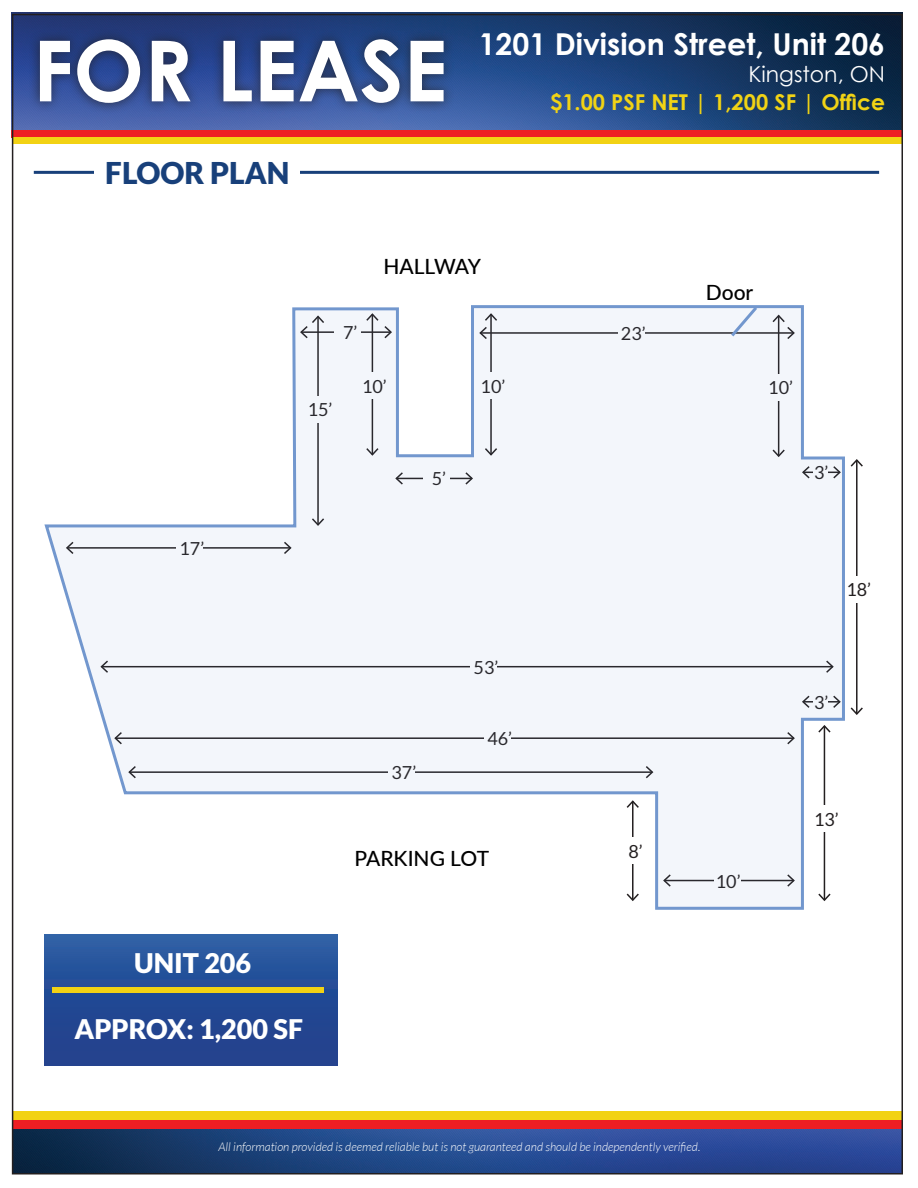
<style>
.page{position:relative;width:918px;height:1188px;background:#fff}
.page>*{position:absolute;margin:0;border:0;box-sizing:border-box;transform-origin:0 0}
.t1{font:700 84.3px "Century Gothic";color:#fff}
.t2{font:700 30.15px "Century Gothic";color:#fff}
.t3{font:900 30px "Lato";color:#18407a}
.t4{font:900 27px "Lato";color:#fff}
.t5{font:21.9px "Century Gothic";color:#fff}
.t6{font:700 21.75px "Century Gothic";color:#f1d315}
.t7{font:500 21px "Lato";color:#000}
.t8{font:500 21px "Lato";letter-spacing:-.02em;color:#000}
.t9{font:18px "Lato";color:#231f20}
.t10{font:italic 300 12px "Lato";color:#fff}
</style>
<div class="page">
<img style="left:12px;top:12px;width:891px;height:118px">
<div style="left:12px;top:130px;width:890px;height:9px;background:#ee1e23"></div>
<div style="left:12px;top:137px;width:890px;height:7px;background:#f2d214"></div>
<img style="left:15px;top:1129px;width:885px;height:42px">
<div style="left:13px;top:1120px;width:889px;height:9px;background:#ee1e23"></div>
<div style="left:13px;top:1111px;width:889px;height:9px;background:#f2d214"></div>
<hr style="left:34px;top:171px;width:845px;height:3px;background:#18407a">
<div style="left:95px;top:160px;width:205px;height:33px;background:#fff"></div>
<div style="left:28px;top:28px;width:428px;height:86px;background:#231f20;opacity:.75"></div>
<div style="left:45px;top:934px;width:293px;height:132px;background:linear-gradient(to bottom,#2f5fa0,#223e88)"></div>
<img style="left:53px;top:988px;width:271px;height:4px">
<hr style="left:856px;top:460px;width:2px;height:254px;background:#231f20">
<svg style="left:850px;top:459px;width:13px;height:9px"></svg>
<svg style="left:850px;top:706px;width:13px;height:9px"></svg>
<div style="left:845px;top:576px;width:27px;height:27px;background:#fff"></div>
<svg style="left:46px;top:308px;width:797px;height:602px;fill:#f3f6fb"></svg>
<svg style="left:728px;top:305px;width:32px;height:35px"></svg>
<h1 class="t1" style="left:33px;top:7px;width:416px">FOR LEASE</h1>
<h2 class="t2" style="left:479px;top:21px;width:408px">1201 Division Street, Unit 206</h2>
<h3 class="t5" style="left:749px;top:58px;width:138px">Kingston, ON</h3>
<h3 class="t6" style="left:550px;top:85px;width:337px">$1.00 PSF NET | 1,200 SF | Office</h3>
<h3 class="t3" style="left:105px;top:155px;width:186px">FLOOR PLAN</h3>
<h3 class="t9" style="left:180px;top:538px;width:26px">17’</h3>
<h3 class="t8" style="left:383px;top:252px;width:99px">HALLWAY</h3>
<h3 class="t9" style="left:343px;top:323px;width:16px">7’</h3>
<h3 class="t9" style="left:308px;top:400px;width:26px">15’</h3>
<h3 class="t9" style="left:362px;top:376px;width:26px">10’</h3>
<h3 class="t9" style="left:481px;top:376px;width:26px">10’</h3>
<h3 class="t9" style="left:432px;top:469px;width:16px">5’</h3>
<h3 class="t4" style="left:134px;top:947px;width:119px">UNIT 206</h3>
<h3 class="t4" style="left:74px;top:1013px;width:230px">APPROX: 1,200 SF</h3>
<h3 class="t9" style="left:474px;top:657px;width:26px">53’</h3>
<h3 class="t9" style="left:392px;top:763px;width:26px">37’</h3>
<h3 class="t9" style="left:487px;top:729px;width:26px">46’</h3>
<h3 class="t7" style="left:354px;top:843px;width:136px">PARKING LOT</h3>
<h3 class="t9" style="left:621px;top:323px;width:26px">23’</h3>
<h3 class="t9" style="left:628px;top:841px;width:16px">8’</h3>
<h3 class="t7" style="left:706px;top:277px;width:49px">Door</h3>
<h3 class="t9" style="left:768px;top:378px;width:26px">10’</h3>
<h3 class="t9" style="left:814px;top:463px;width:16px">3’</h3>
<h3 class="t9" style="left:846px;top:580px;width:26px">18’</h3>
<h3 class="t9" style="left:814px;top:692px;width:16px">3’</h3>
<h3 class="t9" style="left:716px;top:871px;width:26px">10’</h3>
<h3 class="t9" style="left:814px;top:809px;width:26px">13’</h3>
<p class="t10" style="left:219px;top:1140px;width:483px">All information provided is deemed reliable but is not guaranteed and should be independently verified.</p>
</div>
